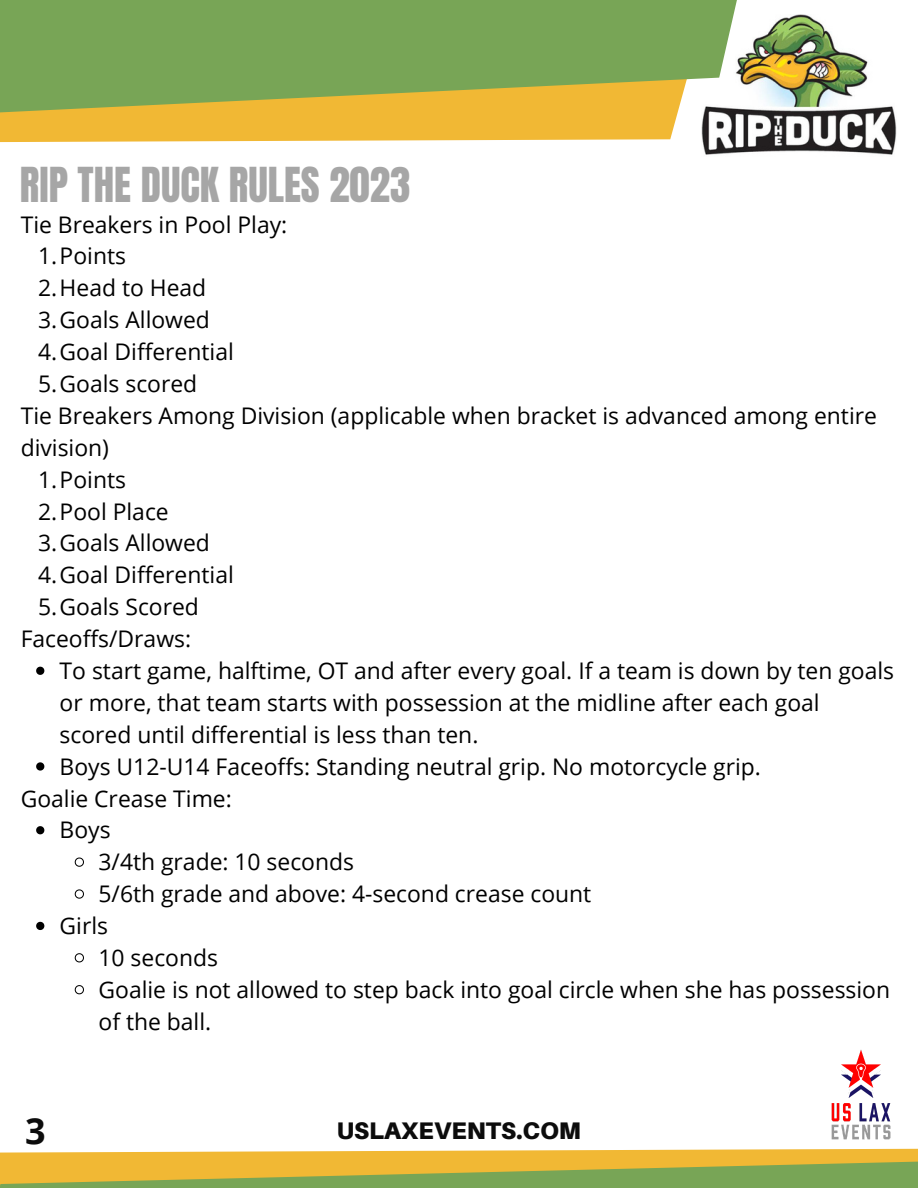
<style>
.page{position:relative;width:918px;height:1188px;background:#fff}
.page>*{position:absolute;margin:0;border:0;box-sizing:border-box;transform-origin:0 0}
.t1{font:40.95px "Anton";color:#a6a6a6}
.t2{font:700 36px "Open Sans";color:#0c0c0c}
.t3{font:900 24px "Aileron";color:#0c0c0c}
.t4{font:22.95px/32px "Open Sans";color:#000}
</style>
<div class="page">
<svg style="left:0;top:1148px;width:918px;height:40px;background:#c4b54e"></svg>
<svg style="left:36px;top:667px;width:8px;height:8px"></svg>
<svg style="left:36px;top:762px;width:8px;height:9px"></svg>
<svg style="left:36px;top:826px;width:8px;height:8px"></svg>
<svg style="left:74px;top:857px;width:10px;height:10px"></svg>
<svg style="left:74px;top:889px;width:10px;height:10px"></svg>
<svg style="left:36px;top:922px;width:8px;height:8px"></svg>
<svg style="left:74px;top:953px;width:10px;height:10px"></svg>
<svg style="left:74px;top:985px;width:10px;height:10px"></svg>
<img style="left:831px;top:1050px;width:60px;height:90px">
<img style="left:833px;top:42px;width:63px;height:113px">
<svg style="left:0;top:0;width:833px;height:155px;background:#a8b266"></svg>
<h1 class="t1" style="left:20px;top:155px;width:392px">RIP THE DUCK RULES 2023</h1>
<p class="t4" style="left:21px;top:208px;width:268px">Tie Breakers in Pool Play:</p>
<p class="t4" style="left:38px;top:240px;width:197px">1.Points<br>2.Head to Head<br>3.Goals Allowed<br>4.Goal Differential<br>5.Goals scored</p>
<p class="t4" style="left:21px;top:399px;width:858px">Tie Breakers Among Division (applicable when bracket is advanced among entire division)</p>
<p class="t4" style="left:38px;top:463px;width:197px">1.Points<br>2.Pool Place<br>3.Goals Allowed<br>4.Goal Differential<br>5.Goals Scored</p>
<p class="t4" style="left:21px;top:622px;width:172px">Faceoffs/Draws:</p>
<p class="t4" style="left:60px;top:654px;width:836px">To start game, halftime, OT and after every goal. If a team is down by ten goals or more, that team starts with possession at the midline after each goal scored until differential is less than ten.<br>Boys U12-U14 Faceoffs: Standing neutral grip. No motorcycle grip.</p>
<p class="t4" style="left:21px;top:782px;width:213px">Goalie Crease Time:</p>
<p class="t4" style="left:60px;top:814px;width:53px">Boys</p>
<p class="t4" style="left:99px;top:845px;width:257px">3/4th grade: 10 seconds</p>
<p class="t4" style="left:99px;top:877px;width:494px">5/6th grade and above: 4-second crease count</p>
<p class="t4" style="left:60px;top:909px;width:50px">Girls</p>
<p class="t4" style="left:99px;top:941px;width:121px">10 seconds</p>
<p class="t4" style="left:99px;top:973px;width:793px">Goalie is not allowed to step back into goal circle when she has possession</p>
<p class="t4" style="left:99px;top:1005px;width:114px">of the ball.</p>
<h2 class="t2" style="left:25px;top:1105px;width:22px">3</h2>
<p class="t3" style="left:337px;top:1116px;width:246px">USLAXEVENTS.COM</p>
</div>
